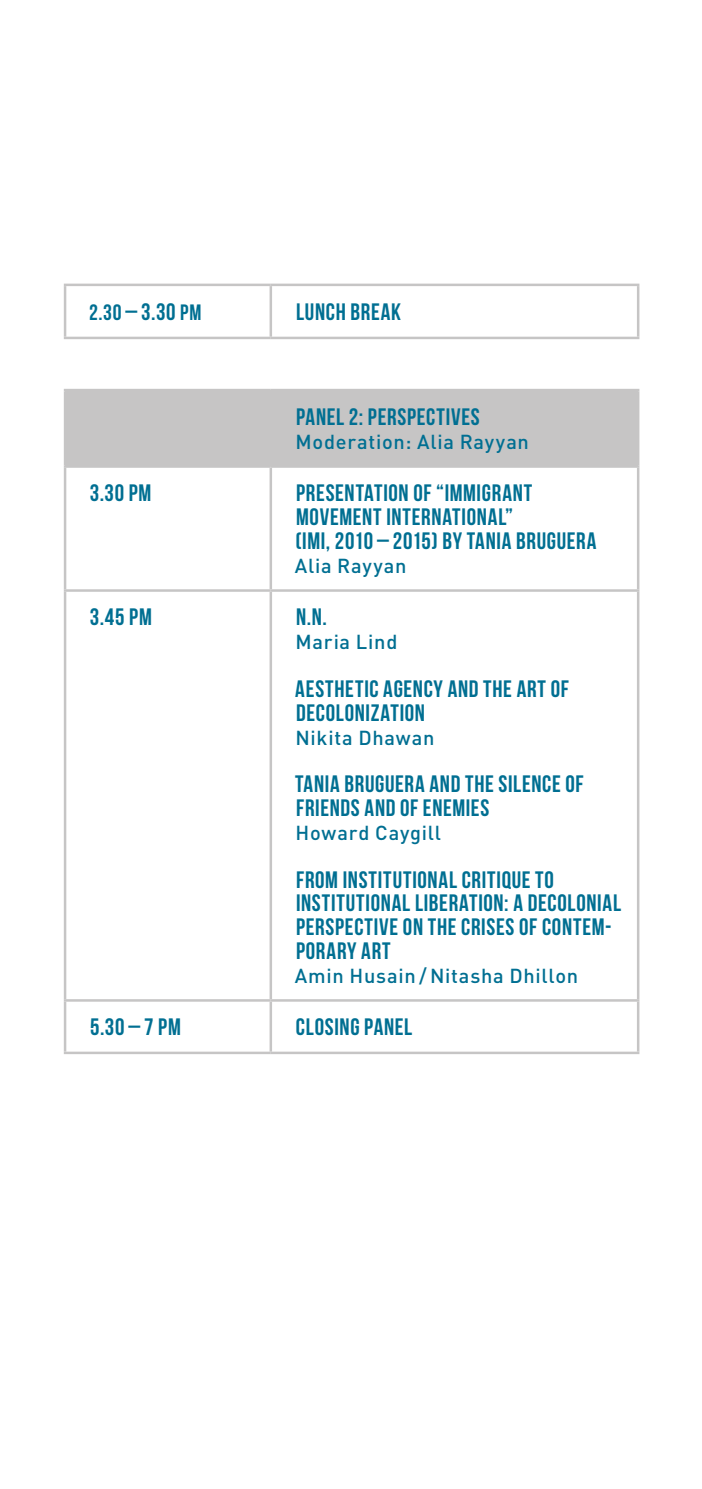
<style>
.page{position:relative;width:702px;height:1489px;background:#fff}
.page>*{position:absolute;margin:0;border:0;box-sizing:border-box;transform-origin:0 0}
.t1{font:700 23.75px/23.8px "Bebas Neue";letter-spacing:.03em;color:#006f92}
.t2{font:700 22.25px "Bebas Neue";color:#006f92}
.t3{font:500 20px "DIN";letter-spacing:.035em;color:#006f92}
.s1{font-size:23.75px}
</style>
<div class="page">
<div style="left:66px;top:391px;width:571px;height:74px;background:#c6c5c5"></div>
<hr style="left:64px;top:389px;width:207px;height:2px;background:#c6c5c5">
<hr style="left:64px;top:391px;width:2px;height:74px;background:#c6c5c5">
<hr style="left:271px;top:389px;width:368px;height:2px;background:#c6c5c5">
<hr style="left:269px;top:391px;width:3px;height:74px;background:#c6c5c5">
<hr style="left:637px;top:391px;width:2px;height:74px;background:#c6c5c5">
<hr style="left:64px;top:465px;width:207px;height:3px;background:#c6c5c5">
<hr style="left:64px;top:468px;width:2px;height:121px;background:#c6c5c5">
<hr style="left:271px;top:465px;width:368px;height:3px;background:#c6c5c5">
<hr style="left:269px;top:468px;width:3px;height:121px;background:#c6c5c5">
<hr style="left:637px;top:468px;width:2px;height:121px;background:#c6c5c5">
<hr style="left:64px;top:589px;width:207px;height:2px;background:#c6c5c5">
<hr style="left:64px;top:591px;width:2px;height:408px;background:#c6c5c5">
<hr style="left:271px;top:589px;width:368px;height:2px;background:#c6c5c5">
<hr style="left:269px;top:591px;width:3px;height:408px;background:#c6c5c5">
<hr style="left:637px;top:591px;width:2px;height:408px;background:#c6c5c5">
<hr style="left:64px;top:999px;width:207px;height:2px;background:#c6c5c5">
<hr style="left:64px;top:1001px;width:2px;height:50px;background:#c6c5c5">
<hr style="left:271px;top:999px;width:368px;height:2px;background:#c6c5c5">
<hr style="left:269px;top:1001px;width:3px;height:50px;background:#c6c5c5">
<hr style="left:637px;top:1001px;width:2px;height:50px;background:#c6c5c5">
<hr style="left:64px;top:1051px;width:207px;height:3px;background:#c6c5c5">
<hr style="left:271px;top:1051px;width:368px;height:3px;background:#c6c5c5">
<hr style="left:64px;top:283px;width:207px;height:3px;background:#c6c5c5">
<hr style="left:64px;top:286px;width:2px;height:51px;background:#c6c5c5">
<hr style="left:271px;top:283px;width:368px;height:3px;background:#c6c5c5">
<hr style="left:269px;top:286px;width:3px;height:51px;background:#c6c5c5">
<hr style="left:637px;top:286px;width:2px;height:51px;background:#c6c5c5">
<hr style="left:64px;top:337px;width:207px;height:2px;background:#c6c5c5">
<hr style="left:271px;top:337px;width:368px;height:2px;background:#c6c5c5">
<p class="t2" style="left:89px;top:300px;width:114px">2.30 <span class="s1">– 3.30</span> PM</p>
<p class="t1" style="left:296px;top:299px;width:106px">LUNCH BREAK</p>
<p class="t1" style="left:296px;top:404px;width:185px">PANEL 2: PERSPECTIVES</p>
<p class="t3" style="left:295px;top:429px;width:235px">Moderation: Alia Rayyan</p>
<p class="t1" style="left:90px;top:481px;width:63px">3.30 PM</p>
<p class="t1" style="left:295px;top:481px;width:302px">PRESENTATION OF “IMMIGRANT<br>MOVEMENT INTERNATIONAL”<br>(IMI, 2010 – 2015) BY TANIA BRUGUERA</p>
<p class="t3" style="left:295px;top:553px;width:113px">Alia Rayyan</p>
<p class="t1" style="left:90px;top:605px;width:64px">3.45 PM</p>
<p class="t1" style="left:296px;top:605px;width:32px">N.N.</p>
<p class="t3" style="left:295px;top:629px;width:103px">Maria Lind</p>
<p class="t1" style="left:295px;top:676px;width:275px">AESTHETIC AGENCY AND THE ART OF<br>DECOLONIZATION</p>
<p class="t3" style="left:295px;top:724px;width:140px">Nikita Dhawan</p>
<p class="t1" style="left:295px;top:771px;width:290px">TANIA BRUGUERA AND THE SILENCE OF<br>FRIENDS AND OF ENEMIES</p>
<p class="t3" style="left:295px;top:820px;width:147px">Howard Caygill</p>
<p class="t1" style="left:296px;top:867px;width:326px">FROM INSTITUTIONAL CRITIQUE TO<br>INSTITUTIONAL LIBERATION: A DECOLONIAL<br>PERSPECTIVE ON THE CRISES OF CONTEM-<br>PORARY ART</p>
<p class="t3" style="left:295px;top:962px;width:285px">Amin Husain / Nitasha Dhillon</p>
<p class="t1" style="left:90px;top:1014px;width:92px">5.30 – 7 PM</p>
<p class="t1" style="left:296px;top:1014px;width:118px">CLOSING PANEL</p>
</div>
